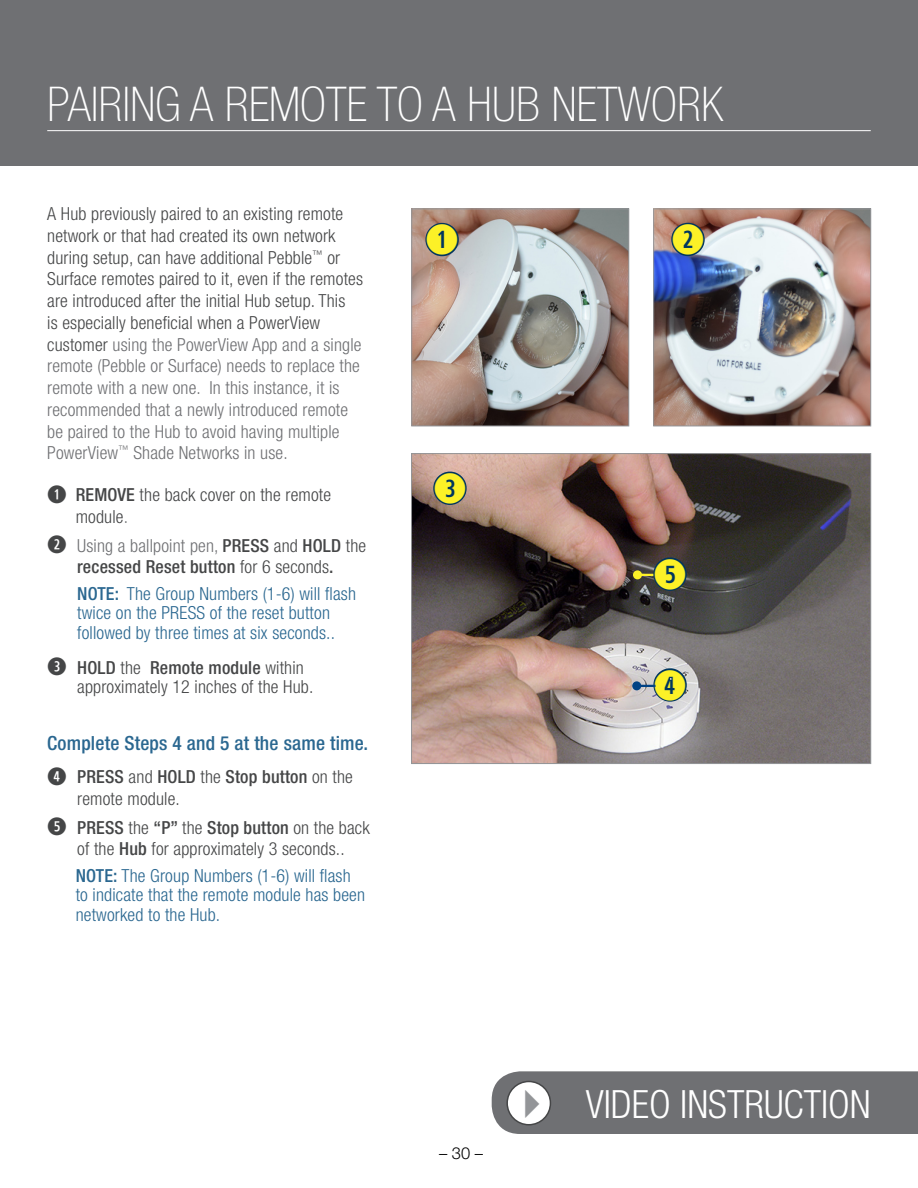
<style>
.page{position:relative;width:918px;height:1188px;background:#fff}
.page>*{position:absolute;margin:0;border:0;box-sizing:border-box;transform-origin:0 0}
.Step-Title{font:100 condensed 48px "Helvetica Neue LT Std";color:#fff}
.NOTE{font:700 40.5px "Combi Numerals";color:#fcf127}
.t1{font:300 condensed 39px "Helvetica Neue LT Std";color:#fff}
.t2{font:500 condensed 19.5px "Helvetica Neue LT Std";letter-spacing:.01em;color:#2a6790}
.First_paragraph{font:300 condensed 18px/21.8px "Helvetica Neue LT Std";letter-spacing:.01em;color:#454647}
.NOTE-2{font:300 condensed 18px/19.5px "Helvetica Neue LT Std";letter-spacing:.01em;color:#2a6790}
.NOTE-3{font:300 condensed 18px/21.8px "Helvetica Neue LT Std";letter-spacing:.01em;color:#454647}
.t3{font:500 condensed 18px/21.8px "Helvetica Neue LT Std";letter-spacing:.01em;color:#454647;text-align:center}
.t4{font:300 16.5px "Helvetica Neue LT Std";color:#000}
.s1{color:#6f7073}
.s2{font-family:"Combi Numerals";font-weight:700;font-stretch:normal;font-size:24px}
.s3{font-weight:500}
.s4{font-weight:300;color:#6f7073}
.s5{font-weight:300}
</style>
<div class="page">
<img style="left:655px;top:211px;width:214px;height:213px">
<div style="left:653px;top:209px;width:218px;height:217px;border:1px solid #939598"></div>
<div style="left:0;top:0;width:918px;height:166px;background:#6f7073"></div>
<hr style="left:47px;top:130px;width:824px;height:1px;background:#fff">
<svg style="left:669px;top:221px;width:38px;height:37px"></svg>
<img style="left:414px;top:211px;width:213px;height:213px">
<div style="left:412px;top:209px;width:217px;height:217px;border:1px solid #939598"></div>
<svg style="left:423px;top:221px;width:38px;height:37px"></svg>
<img style="left:413px;top:455px;width:456px;height:307px">
<div style="left:411px;top:453px;width:460px;height:311px;border:1px solid #939598"></div>
<svg style="left:431px;top:470px;width:38px;height:102px;background:#4f4647"></svg>
<div style="left:633px;top:570px;width:9px;height:9px;background:#fcf127;border-radius:50%"></div>
<svg style="left:637px;top:555px;width:52px;height:38px;background:#3e484a"></svg>
<svg style="left:637px;top:663px;width:52px;height:41px;background:#9ea9b4"></svg>
<div style="left:632px;top:681px;width:9px;height:9px;background:#014384;border-radius:50%"></div>
<svg style="left:492px;top:1071px;width:426px;height:63px;background:#797a7d"></svg>
<p class="Step-Title" style="left:47px;top:78px;width:678px">PAIRING A REMOTE TO A HUB NETWORK</p>
<p class="First_paragraph" style="left:47px;top:203px;width:317px">A Hub previously paired to an existing remote network or that had created its own network during setup, can have additional Pebble<sup>™</sup> or Surface remotes paired to it, even if the remotes are introduced after the initial Hub setup. This<br>is especially beneficial when a PowerView customer <span class="s1">using the PowerView App and a single remote (Pebble or Surface) needs to replace the remote with a new one. In this instance, it is recommended that a newly introduced remote be paired to the Hub to avoid having multiple PowerView</span><sup>™</sup> <span class="s1">Shade Networks in use.</span></p>
<p class="First_paragraph" style="left:76px;top:484px;width:257px;text-indent:-28px"><span class="s2">Q</span> <span class="s3">REMOVE</span> the back cover on the remote module<span class="s1">.</span></p>
<p class="t3" style="left:47px;top:534px;width:320px"><span class="s2">W</span> <span class="s4">Using a ballpoint pen,</span> PRESS <span class="s5">and</span> HOLD <span class="s5">the </span>recessed Reset button <span class="s5">for 6 seconds</span>.</p>
<p class="NOTE-2" style="left:77px;top:583px;width:280px"><span class="s3">NOTE:</span> The Group Numbers (1-6) will flash twice on the PRESS of the reset button followed by three times at six seconds..</p>
<p class="NOTE-3" style="left:77px;top:658px;width:238px;line-height:19.5px;text-indent:-30px"><span class="s2">E</span> <span class="s3">HOLD</span> the <span class="s3">Remote module</span> within approximately 12 inches of the Hub.</p>
<p class="t2" style="left:47px;top:731px;width:322px">Complete Steps 4 and 5 at the same time.</p>
<p class="NOTE-3" style="left:77px;top:766px;width:277px;text-indent:-30px"><span class="s2">R</span> <span class="s3">PRESS</span> and <span class="s3">HOLD</span> the <span class="s3">Stop button</span> on the remote module.</p>
<p class="NOTE-3" style="left:47px;top:816px;width:324px;text-align:center"><span class="s2">T</span> <span class="s3">PRESS</span> the <span class="s3">“P”</span> the <span class="s3">Stop button</span> on the back of the <span class="s3">Hub</span> for approximately 3 seconds..</p>
<p class="NOTE-2" style="left:76px;top:865px;width:291px"><span class="s3">NOTE:</span> The Group Numbers (1-6) will flash to indicate that the remote module has been networked to the Hub.</p>
<p class="NOTE" style="left:426px;top:224px;width:35px">Q</p>
<p class="NOTE" style="left:671px;top:224px;width:35px">W</p>
<p class="NOTE" style="left:433px;top:473px;width:35px">E</p>
<p class="NOTE" style="left:653px;top:559px;width:35px">T</p>
<p class="NOTE" style="left:653px;top:670px;width:35px">R</p>
<p class="t4" style="left:439px;top:1143px;width:46px">– 30 –</p>
<p class="t1" style="left:586px;top:1081px;width:287px">VIDEO INSTRUCTION</p>
</div>
